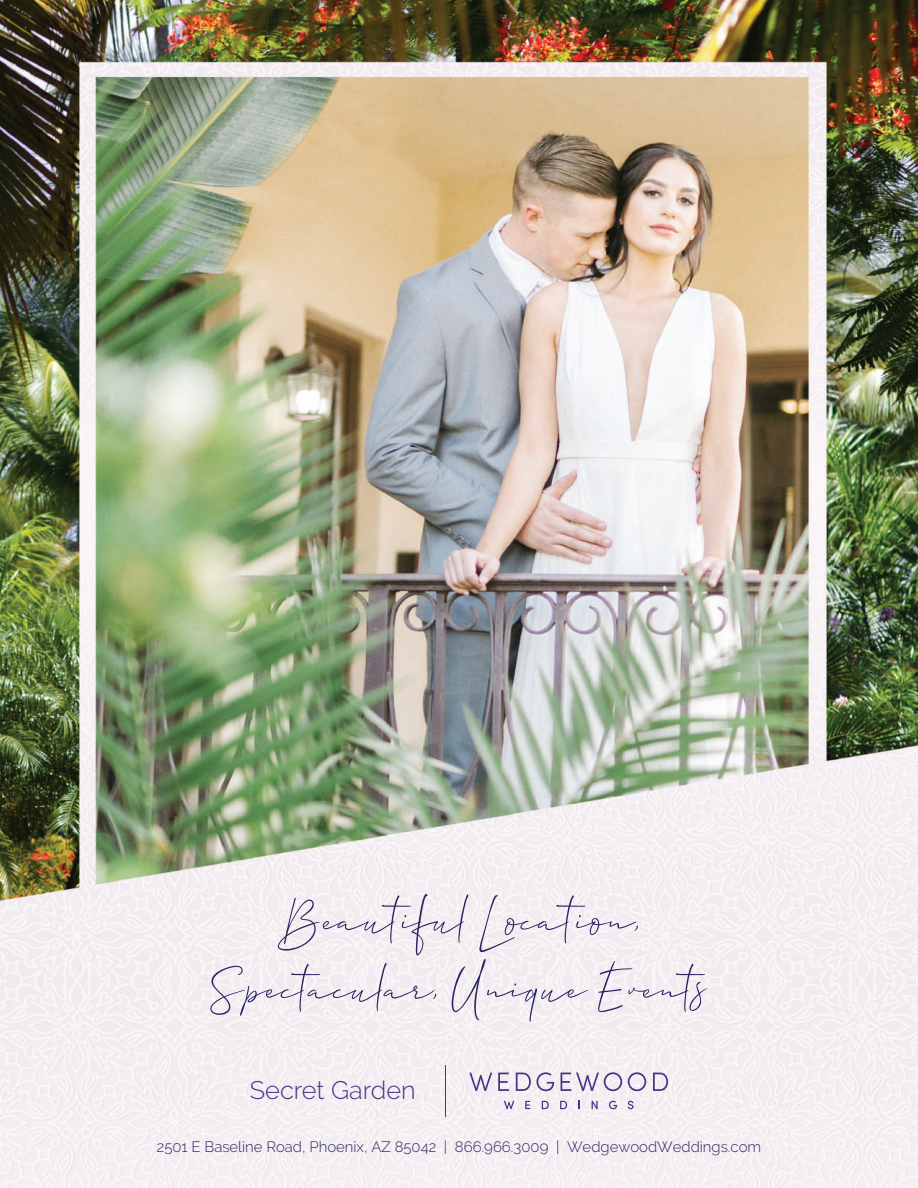
<style>
.page{position:relative;width:918px;height:1188px;background:#fff}
.page>*{position:absolute;margin:0;border:0;box-sizing:border-box;transform-origin:0 0}
.t1{font:57px/68.4px "Allison Script";color:#282563;text-align:center}
.t2{font:300 25.35px "Raleway";color:#423887}
.t3{font:300 15px "Raleway";color:#282563}
</style>
<div class="page">
<img style="left:0;top:0;width:918px;height:63px">
<img style="left:0;top:63px;width:918px;height:1125px">
<svg style="left:504px;top:1101px;width:10px;height:8px"></svg>
<svg style="left:525px;top:1101px;width:5px;height:8px"></svg>
<svg style="left:542px;top:1101px;width:7px;height:8px"></svg>
<svg style="left:560px;top:1101px;width:7px;height:8px"></svg>
<svg style="left:578px;top:1101px;width:2px;height:8px"></svg>
<svg style="left:592px;top:1101px;width:6px;height:8px"></svg>
<svg style="left:609px;top:1101px;width:8px;height:8px"></svg>
<svg style="left:628px;top:1101px;width:6px;height:8px"></svg>
<svg style="left:469px;top:1073px;width:23px;height:18px"></svg>
<svg style="left:498px;top:1073px;width:11px;height:18px"></svg>
<svg style="left:516px;top:1072px;width:38px;height:19px"></svg>
<svg style="left:561px;top:1072px;width:61px;height:19px"></svg>
<svg style="left:628px;top:1072px;width:18px;height:19px"></svg>
<svg style="left:653px;top:1073px;width:15px;height:18px"></svg>
<hr style="left:446px;top:1065px;width:1px;height:52px;background:#423887">
<h1 class="t1" style="left:210px;top:875px;width:499px">Beautiful Location,<br>Spectacular, Unique Events</h1>
<h2 class="t2" style="left:250px;top:1075px;width:167px">Secret Garden</h2>
<p class="t3" style="left:157px;top:1138px;width:606px">2501 E Baseline Road, Phoenix, AZ 85042 | 866.966.3009 | WedgewoodWeddings.com</p>
</div>
